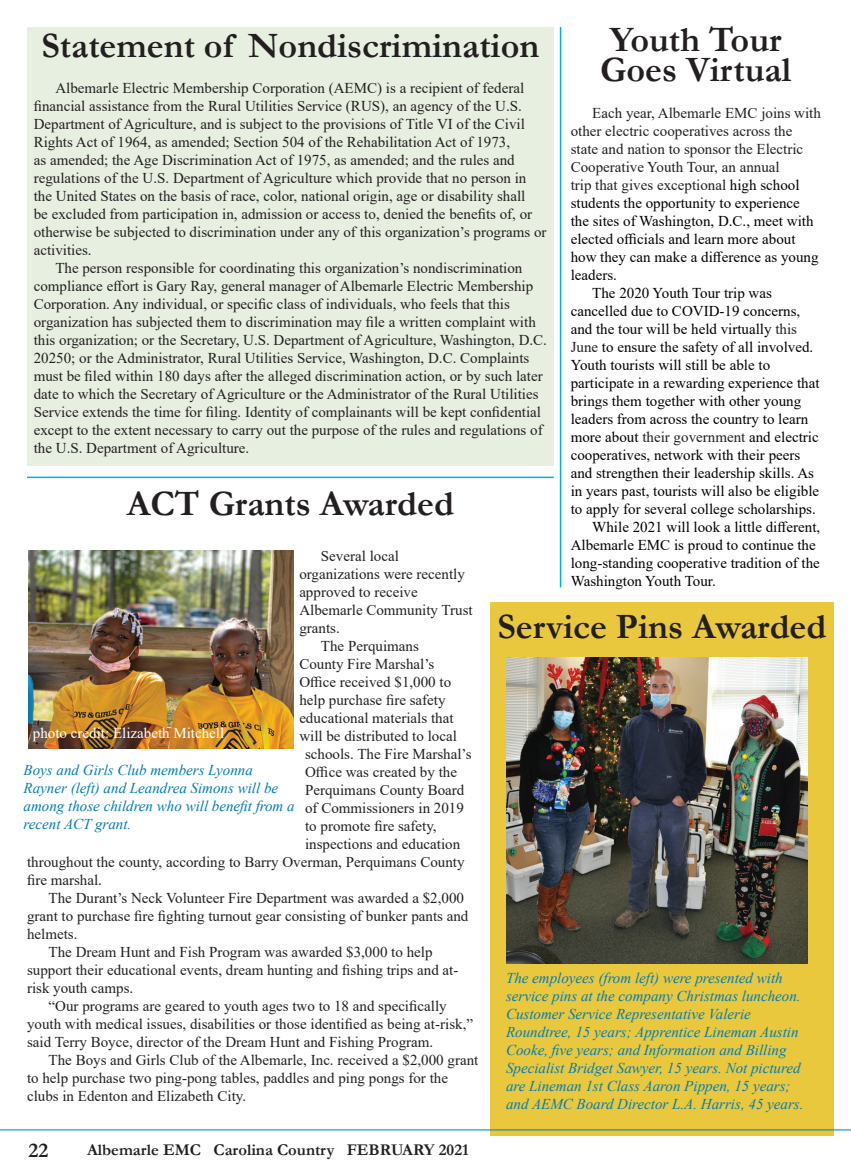
<style>
.page{position:relative;width:851px;height:1175px;background:#fff}
.page>*{position:absolute;margin:0;border:0;box-sizing:border-box;transform-origin:0 0}
.Headline{font:700 36px/30px "Garamond";color:#231f20}
.cutlines{font:700 21px "Garamond";color:#231f20}
.t1{font:700 16.5px "Garamond";color:#231f20}
.paragraph{font:15px/18px "Times New Roman";color:#231f20}
.paragraph-2{font:15px/18px "Times New Roman";color:#000}
.cutlines-2{font:italic 15px/18px "Times New Roman";color:#007cba}
.t2{font:15px "Times New Roman";color:#fff}
.s1{color:#000}
.s2{color:#231f20}
</style>
<div class="page">
<div style="left:490px;top:602px;width:343px;height:533px;background:#eac83d"></div>
<img style="left:506px;top:657px;width:301px;height:306px">
<hr style="left:560px;top:27px;width:1px;height:560px;background:#00aeef">
<hr style="left:27px;top:476px;width:527px;height:2px;background:#00aeef">
<hr style="left:0;top:1129px;width:850px;height:1px;background:#007cba">
<div style="left:27px;top:27px;width:527px;height:439px;background:#e7efe1"></div>
<img style="left:29px;top:550px;width:264px;height:198px">
<p class="Headline" style="left:600px;top:24px;width:192px">Youth Tour<br>Goes Virtual</p>
<p class="paragraph" style="left:570px;top:103px;width:252px;text-indent:22px">Each year, Albemarle EMC joins with other electric cooperatives across the state and nation to sponsor the Electric Cooperative Youth Tour, an annual<br>trip that gives exceptional <span class="s1">high school students the opportunity to experience the sites of Washington, D.C., meet with elected officials and learn more about how they can make a difference as young leaders.</span></p>
<p class="paragraph-2" style="left:570px;top:283px;width:250px;text-indent:22px">The 2020 Youth Tour trip was cancelled due to COVID-19 concerns, and the tour will be held virtually <span class="s2">this June</span> to ensure the safety of all involved.<br>Youth tourists will still be able to participate in a rewarding experience that brings them together with other young leaders from across the country to learn more about <span class="s2">their government</span> and electric cooperatives, network with their peers and strengthen their leadership skills. As in years past, tourists will also be eligible to apply for several college scholarships.</p>
<p class="paragraph-2" style="left:570px;top:517px;width:251px;text-indent:22px">While 2021 will look a little different, Albemarle EMC is proud to continue the long-standing cooperative tradition of the Washington Youth Tour.</p>
<p class="Headline" style="left:41px;top:31px;width:499px">Statement of Nondiscrimination</p>
<p class="paragraph" style="left:34px;top:79px;width:514px;text-indent:22px">Albemarle Electric Membership Corporation (AEMC) is a recipient of federal financial assistance from the Rural Utilities Service (RUS), an agency of the U.S.<br>Department of Agriculture, and is subject to the provisions of Title VI of the Civil Rights Act of 1964, as amended; Section 504 of the Rehabilitation Act of 1973,<br>as amended; the Age Discrimination Act of 1975, as amended; and the rules and regulations of the U.S. Department of Agriculture which provide that no person in the United States on the basis of race, color, national origin, age or disability shall<br>be excluded from participation in, admission or access to, denied the benefits of, or otherwise be subjected to discrimination under any of this organization’s programs or activities.</p>
<p class="paragraph" style="left:34px;top:259px;width:514px;text-indent:22px">The person responsible for coordinating this organization’s nondiscrimination compliance effort is Gary Ray, general manager of Albemarle Electric Membership Corporation. Any individual, or specific class of individuals, who feels that this organization has subjected them to discrimination may file a written complaint with this organization; or the Secretary, U.S. Department of Agriculture, Washington, D.C.<br>20250; or the Administrator, Rural Utilities Service, Washington, D.C. Complaints must be filed within 180 days after the alleged discrimination action, or by such later date to which the Secretary of Agriculture or the Administrator of the Rural Utilities Service extends the time for filing. Identity of complainants will be kept confidential except to the extent necessary to carry out the purpose of the rules and regulations of the U.S. Department of Agriculture.</p>
<p class="Headline" style="left:127px;top:489px;width:328px">ACT Grants Awarded</p>
<p class="paragraph" style="left:299px;top:546px;width:175px;text-indent:22px">Several local organizations were recently approved to receive<br>Albemarle Community Trust grants.</p>
<p class="paragraph" style="left:321px;top:636px;width:99px">The Perquimans</p>
<p class="paragraph" style="left:299px;top:654px;width:136px">County Fire Marshal’s</p>
<p class="paragraph" style="left:299px;top:672px;width:153px">Office received $1,000 to</p>
<p class="paragraph" style="left:299px;top:690px;width:148px">help purchase fire safety</p>
<p class="paragraph" style="left:299px;top:708px;width:156px">educational materials that</p>
<p class="paragraph" style="left:299px;top:726px;width:159px">will be distributed to local</p>
<p class="paragraph" style="left:305px;top:744px;width:168px">schools. The Fire Marshal’s</p>
<p class="paragraph" style="left:305px;top:762px;width:153px">Office was created by the</p>
<p class="paragraph" style="left:305px;top:780px;width:161px">Perquimans County Board</p>
<p class="paragraph" style="left:305px;top:798px;width:160px">of Commissioners in 2019</p>
<p class="paragraph" style="left:305px;top:816px;width:133px">to promote fire safety,</p>
<p class="paragraph" style="left:305px;top:834px;width:156px">inspections and education</p>
<p class="paragraph" style="left:27px;top:852px;width:439px">throughout the county, according to Barry Overman, Perquimans County</p>
<p class="paragraph" style="left:27px;top:870px;width:76px">fire marshal.</p>
<p class="paragraph" style="left:27px;top:888px;width:443px;text-indent:22px">The Durant’s Neck Volunteer Fire Department was awarded a $2,000 grant to purchase fire fighting turnout gear consisting of bunker pants and helmets.</p>
<p class="paragraph" style="left:27px;top:942px;width:433px;text-indent:22px">The Dream Hunt and Fish Program was awarded $3,000 to help support their educational events, dream hunting and fishing trips and at&shy;risk youth camps.</p>
<p class="paragraph" style="left:27px;top:996px;width:447px;text-indent:22px">“Our programs are geared to youth ages two to 18 and specifically youth with medical issues, disabilities or those identified as being at-risk,” said Terry Boyce, director of the Dream Hunt and Fishing Program.</p>
<p class="paragraph" style="left:27px;top:1050px;width:453px;text-indent:22px">The Boys and Girls Club of the Albemarle, Inc. received a $2,000 grant to help purchase two ping-pong tables, paddles and ping pongs for the clubs in Edenton and Elizabeth City.</p>
<p class="Headline" style="left:497px;top:611px;width:330px">Service Pins Awarded</p>
<p class="t2" style="left:33px;top:722px;width:193px">photo credit: Elizabeth Mitchell</p>
<p class="cutlines-2" style="left:24px;top:760px;width:272px">Boys and Girls Club members Lyonna Rayner (left) and Leandrea Simons will be among those children who will benefit from a recent ACT grant.</p>
<p class="cutlines-2" style="left:506px;top:968px;width:299px">The employees (from left) were presented with service pins at the company Christmas luncheon.<br>Customer Service Representative Valerie Roundtree, 15 years; Apprentice Lineman Austin Cooke, five years; and Information and Billing Specialist Bridget Sawyer, 15 years. Not pictured are Lineman 1st Class Aaron Pippen, 15 years; and AEMC Board Director L.A. Harris, 45 years.</p>
<p class="cutlines" style="left:28px;top:1136px;width:21px">22</p>
<p class="t1" style="left:87px;top:1138px;width:383px">Albemarle EMC Carolina Country FEBRUARY 2021</p>
</div>
